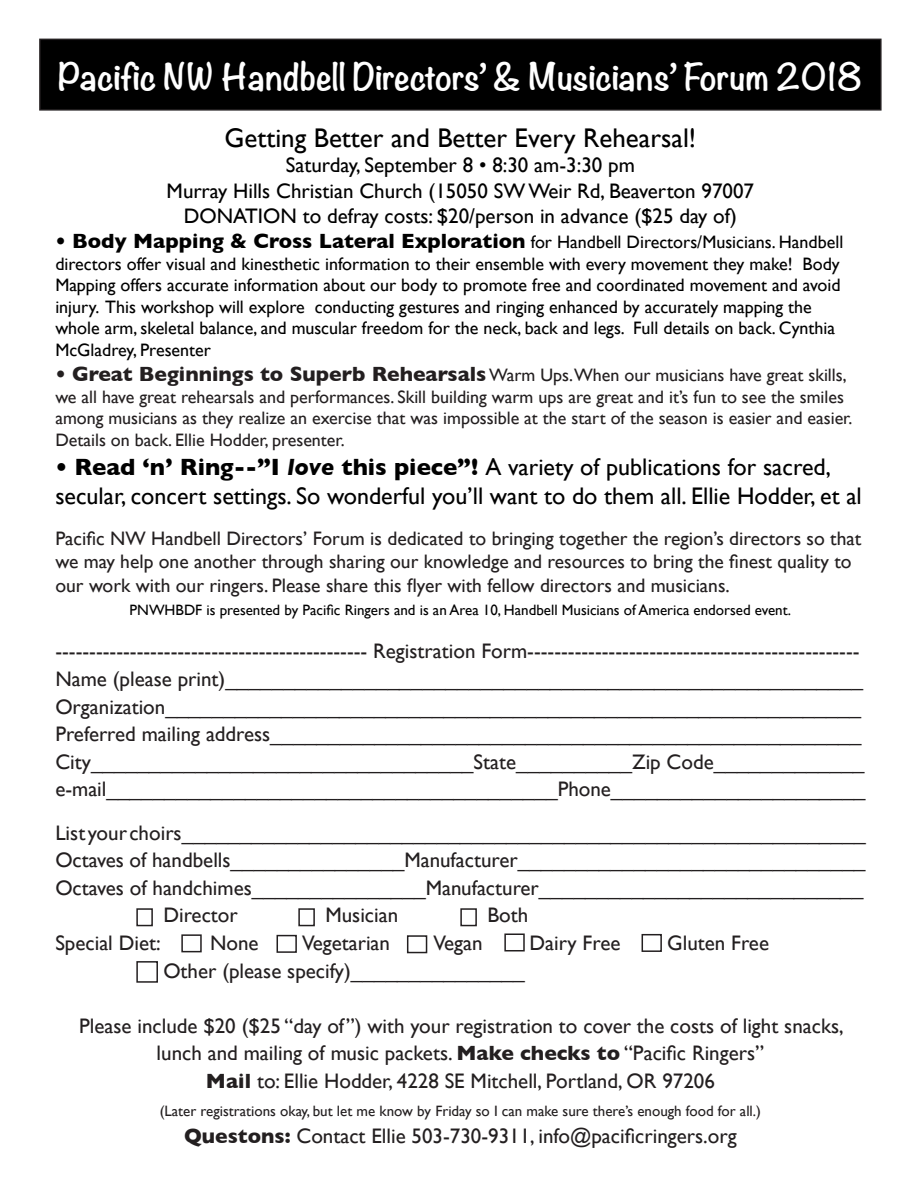
<style>
.page{position:relative;width:918px;height:1188px;background:#fff}
.page>*{position:absolute;margin:0;border:0;box-sizing:border-box;transform-origin:0 0}
.t1{font:700 33px "Noteworthy";color:#fff}
.t2{font:27px "Gill Sans";color:#000}
.t3{font:24px/28.8px "Gill Sans";color:#000}
.t4{font:21px/27.6px "Gill Sans";color:#231f20;text-align:center}
.t5{font:21px "Gill Sans";color:#000}
.t6{font:19.5px/23.4px "Gill Sans";color:#231f20}
.t7{font:18px/21.6px "Gill Sans";color:#000}
.t8{font:18px/21.6px "Gill Sans";color:#231f20}
.t9{font:15px "Gill Sans";color:#000}
.t10{font:15px "Gill Sans";color:#231f20}
.s1{font-weight:700;font-size:21px}
.s2{font-weight:700}
.s3{font-weight:700;font-style:italic}
</style>
<div class="page">
<div style="left:136px;top:908px;width:17px;height:18px;border:2px solid #231f20"></div>
<div style="left:181px;top:934px;width:21px;height:18px;border:2px solid #231f20"></div>
<div style="left:277px;top:935px;width:20px;height:18px;border:2px solid #231f20"></div>
<div style="left:407px;top:935px;width:20px;height:18px;border:2px solid #231f20"></div>
<div style="left:40px;top:39px;width:841px;height:71px;background:#000"></div>
<div style="left:39px;top:39px;width:843px;height:72px;border:2px solid #231f20"></div>
<div style="left:298px;top:908px;width:17px;height:18px;border:2px solid #231f20"></div>
<div style="left:460px;top:908px;width:17px;height:18px;border:2px solid #231f20"></div>
<div style="left:504px;top:933px;width:21px;height:18px;border:2px solid #231f20"></div>
<div style="left:642px;top:934px;width:20px;height:18px;border:2px solid #231f20"></div>
<div style="left:136px;top:961px;width:22px;height:22px;border:2px solid #231f20"></div>
<p class="t1" style="left:58px;top:47px;width:806px">Pacific NW Handbell Directors’ &amp; Musicians’ Forum 2018</p>
<p class="t2" style="left:225px;top:122px;width:473px">Getting Better and Better Every Rehearsal!</p>
<p class="t5" style="left:286px;top:153px;width:350px">Saturday, September 8 • 8:30 am-3:30 pm</p>
<p class="t5" style="left:167px;top:178px;width:589px">Murray Hills Christian Church (15050 SW Weir Rd, Beaverton 97007</p>
<p class="t5" style="left:184px;top:203px;width:554px">DONATION to defray costs: $20/person in advance ($25 day of)</p>
<p class="t7" style="left:55px;top:231px;width:789px"><span class="s1">• Body Mapping &amp; Cross Lateral Exploration</span> for Handbell Directors/Musicians. Handbell directors offer visual and kinesthetic information to their ensemble with every movement they make! Body Mapping offers accurate information about our body to promote free and coordinated movement and avoid injury. This workshop will explore conducting gestures and ringing enhanced by accurately mapping the whole arm, skeletal balance, and muscular freedom for the neck, back and legs. Full details on back. Cynthia McGladrey, Presenter</p>
<p class="t8" style="left:55px;top:364px;width:799px"><span class="s1">• Great Beginnings to Superb Rehearsals</span> Warm Ups.When our musicians have great skills, we all have great rehearsals and performances. Skill building warm ups are great and it’s fun to see the smiles among musicians as they realize an exercise that was impossible at the start of the season is easier and easier.<br>Details on back. Ellie Hodder, presenter.</p>
<p class="t3" style="left:55px;top:452px;width:808px"><span class="s2">• Read ‘n’ Ring--”I</span> <span class="s3">love</span> <span class="s2">this piece”!</span> A variety of publications for sacred, secular, concert settings. So wonderful you’ll want to do them all. Ellie Hodder, et al</p>
<p class="t6" style="left:55px;top:527px;width:807px">Pacific NW Handbell Directors’ Forum is dedicated to bringing together the region’s directors so that we may help one another through sharing our knowledge and resources to bring the finest quality to our work with our ringers. Please share this flyer with fellow directors and musicians.</p>
<p class="t9" style="left:130px;top:601px;width:663px">PNWHBDF is presented by Pacific Ringers and is an Area 10, Handbell Musicians of America endorsed event.</p>
<p class="t4" style="left:55px;top:637px;width:806px">---------------------------------------------- Registration Form-------------------------------------------------</p>
<p class="t4" style="left:55px;top:665px;width:809px">Name (please print)_______________________________________________________</p>
<p class="t4" style="left:55px;top:693px;width:807px">Organization____________________________________________________________</p>
<p class="t4" style="left:55px;top:720px;width:808px">Preferred mailing address___________________________________________________</p>
<p class="t4" style="left:55px;top:748px;width:811px">City_________________________________State__________Zip Code_____________</p>
<p class="t4" style="left:55px;top:775px;width:812px">e-mail_______________________________________Phone______________________</p>
<p class="t4" style="left:55px;top:819px;width:812px">List your choirs___________________________________________________________</p>
<p class="t4" style="left:55px;top:846px;width:812px">Octaves of handbells_______________Manufacturer______________________________</p>
<p class="t4" style="left:55px;top:874px;width:810px">Octaves of handchimes_______________Manufacturer____________________________</p>
<p class="t4" style="left:163px;top:901px;width:76px">Director</p>
<p class="t4" style="left:325px;top:901px;width:74px">Musician</p>
<p class="t4" style="left:487px;top:901px;width:42px">Both</p>
<p class="t4" style="left:55px;top:929px;width:107px">Special Diet:</p>
<p class="t4" style="left:210px;top:929px;width:50px">None</p>
<p class="t4" style="left:302px;top:929px;width:90px">Vegetarian</p>
<p class="t4" style="left:434px;top:929px;width:51px">Vegan</p>
<p class="t4" style="left:529px;top:929px;width:93px">Dairy Free</p>
<p class="t4" style="left:667px;top:929px;width:103px">Gluten Free</p>
<p class="t4" style="left:163px;top:957px;width:363px">Other (please specify)_______________</p>
<p class="t4" style="left:79px;top:1012px;width:766px">Please include $20 ($25 “day of”) with your registration to cover the costs of light snacks, lunch and mailing of music packets. <span class="s2">Make checks to</span> “Pacific Ringers”</p>
<p class="t4" style="left:206px;top:1067px;width:510px"><span class="s2">Mail</span> to: Ellie Hodder, 4228 SE Mitchell, Portland, OR 97206</p>
<p class="t10" style="left:160px;top:1102px;width:603px">(Later registrations okay, but let me know by Friday so I can make sure there’s enough food for all.)</p>
<p class="t4" style="left:184px;top:1122px;width:554px"><span class="s2">Questons:</span> Contact Ellie 503-730-9311, info@pacificringers.org</p>
</div>
